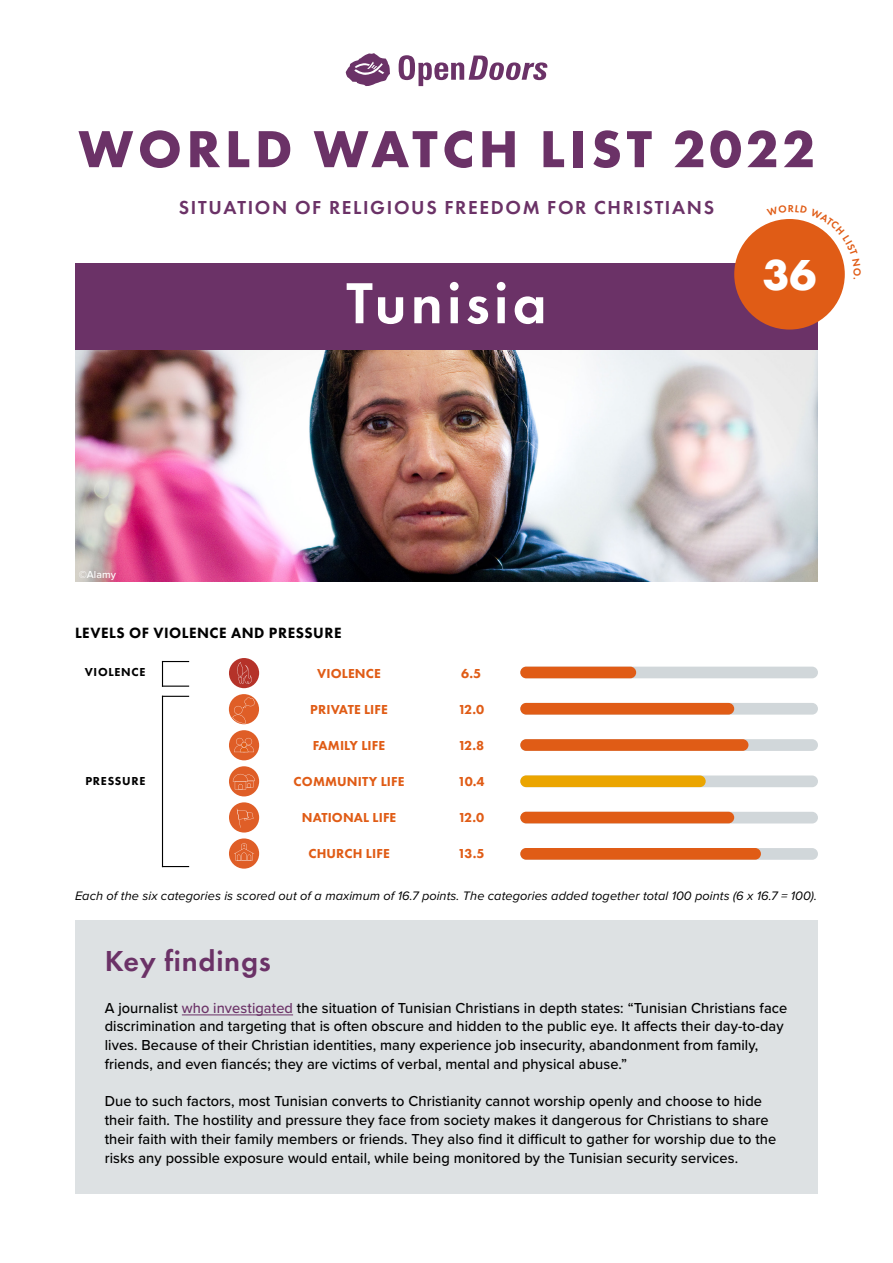
<style>
.page{position:relative;width:893px;height:1263px;background:#fff}
.page>*{position:absolute;margin:0;border:0;box-sizing:border-box;transform-origin:0 0}
.t1{font:600 60px "Futura PT";letter-spacing:.07em;color:#fff}
.t2{font:700 54px "Futura PT";letter-spacing:.085em;color:#6b3267}
.t3{font:700 45px "Futura PT";color:#fff}
.t4{font:600 30px "Futura PT";letter-spacing:.025em;color:#6b3267}
.t5{font:600 19.5px "Futura PT";letter-spacing:.085em;color:#6b3267}
.t6{font:800 15.45px "Futura PT";letter-spacing:.035em;color:#000}
.t7{font:500 15px/18.8px "Proxima Nova";letter-spacing:.005em;color:#000}
.t8{font:800 13.5px "Futura PT";letter-spacing:.01em;color:#e05c16}
.t9{font:italic 12.75px "Proxima Nova";letter-spacing:.005em;color:#000}
.t10{font:800 12px "Futura PT";letter-spacing:.06em;color:#000}
.t11{font:500 10.5px "Proxima Nova";letter-spacing:.005em;color:#fff}
.s1{color:#6b3267}
</style>
<div class="page">
<div style="left:229px;top:658px;width:30px;height:30px;background:#b53229;border-radius:50%"></div>
<svg style="left:237px;top:662px;width:15px;height:22px"></svg>
<div style="left:229px;top:694px;width:30px;height:30px;background:#df5e27;border-radius:50%"></div>
<svg style="left:232px;top:697px;width:23px;height:26px"></svg>
<div style="left:229px;top:730px;width:30px;height:30px;background:#df5e27;border-radius:50%"></div>
<svg style="left:234px;top:738px;width:20px;height:14px"></svg>
<div style="left:229px;top:766px;width:30px;height:30px;background:#df5e27;border-radius:50%"></div>
<svg style="left:233px;top:774px;width:22px;height:15px"></svg>
<div style="left:229px;top:802px;width:30px;height:30px;background:#df5e27;border-radius:50%"></div>
<svg style="left:237px;top:809px;width:16px;height:19px"></svg>
<div style="left:229px;top:838px;width:30px;height:31px;background:#df5e27;border-radius:50%"></div>
<svg style="left:234px;top:843px;width:20px;height:18px"></svg>
<div style="left:520px;top:703px;width:298px;height:12px;background:#d1d7da;border-radius:6px"></div>
<div style="left:520px;top:667px;width:298px;height:11px;background:#d1d7da;border-radius:6px"></div>
<div style="left:520px;top:739px;width:298px;height:12px;background:#d1d7da;border-radius:6px"></div>
<div style="left:520px;top:812px;width:298px;height:11px;background:#d1d7da;border-radius:6px"></div>
<div style="left:520px;top:775px;width:298px;height:12px;background:#d1d7da;border-radius:6px"></div>
<div style="left:520px;top:848px;width:298px;height:12px;background:#d1d7da;border-radius:6px"></div>
<div style="left:520px;top:848px;width:241px;height:12px;background:#e05c16;border-radius:6px"></div>
<div style="left:520px;top:812px;width:214px;height:11px;background:#e05c16;border-radius:6px"></div>
<div style="left:520px;top:775px;width:186px;height:12px;background:#eba500;border-radius:6px"></div>
<div style="left:520px;top:739px;width:228px;height:12px;background:#e05c16;border-radius:6px"></div>
<div style="left:520px;top:703px;width:214px;height:11px;background:#e05c16;border-radius:6px"></div>
<div style="left:520px;top:667px;width:116px;height:11px;background:#e05c16;border-radius:6px"></div>
<img style="left:75px;top:349px;width:743px;height:232px">
<div style="left:75px;top:920px;width:743px;height:274px;background:#dde1e3"></div>
<hr style="left:182px;top:1015px;width:111px;height:1px;background:#6b3267">
<svg style="left:345px;top:53px;width:45px;height:33px"></svg>
<svg style="left:399px;top:55px;width:148px;height:31px"></svg>
<div style="left:75px;top:263px;width:743px;height:86px;background:#6b3267"></div>
<div style="left:734px;top:219px;width:111px;height:111px;background:#e05c16;border-radius:50%"></div>
<svg style="left:163px;top:696px;width:26px;height:1px"></svg>
<svg style="left:163px;top:866px;width:26px;height:1px"></svg>
<hr style="left:162px;top:696px;width:1px;height:171px;background:#000">
<svg style="left:162px;top:661px;width:27px;height:26px"></svg>
<svg style="left:766px;top:219px;width:79px;height:60px"></svg>
<h2 class="t2" style="left:78px;top:114px;width:738px">WORLD WATCH LIST 2022</h2>
<h3 class="t5" style="left:179px;top:195px;width:537px">SITUATION OF RELIGIOUS FREEDOM FOR CHRISTIANS</h3>
<p class="t11" style="left:79px;top:566px;width:39px">©Alamy</p>
<h1 class="t1" style="left:346px;top:266px;width:202px">Tunisia</h1>
<p class="t6" style="left:75px;top:623px;width:268px">LEVELS OF VIOLENCE AND PRESSURE</p>
<p class="t10" style="left:85px;top:664px;width:62px">VIOLENCE</p>
<p class="t10" style="left:85px;top:773px;width:62px">PRESSURE</p>
<p class="t8" style="left:317px;top:665px;width:65px">VIOLENCE</p>
<p class="t8" style="left:310px;top:701px;width:79px">PRIVATE LIFE</p>
<p class="t8" style="left:313px;top:737px;width:74px">FAMILY LIFE</p>
<p class="t8" style="left:294px;top:773px;width:112px">COMMUNITY LIFE</p>
<p class="t8" style="left:302px;top:809px;width:96px">NATIONAL LIFE</p>
<p class="t8" style="left:308px;top:845px;width:83px">CHURCH LIFE</p>
<p class="t8" style="left:461px;top:665px;width:21px">6.5</p>
<p class="t8" style="left:458px;top:701px;width:28px">12.0</p>
<p class="t8" style="left:458px;top:737px;width:28px">12.8</p>
<p class="t8" style="left:458px;top:773px;width:29px">10.4</p>
<p class="t8" style="left:458px;top:809px;width:28px">12.0</p>
<p class="t8" style="left:458px;top:845px;width:28px">13.5</p>
<h3 class="t3" style="left:762px;top:246px;width:55px">36</h3>
<p class="t9" style="left:75px;top:886px;width:743px">Each of the six categories is scored out of a maximum of 16.7 points. The categories added together total 100 points (6 x 16.7 = 100).</p>
<h3 class="t4" style="left:105px;top:942px;width:168px">Key findings</h3>
<p class="t7" style="left:105px;top:998px;width:684px">A journalist <span class="s1">who investigated</span> the situation of Tunisian Christians in depth states: “Tunisian Christians face discrimination and targeting that is often obscure and hidden to the public eye. It affects their day-to-day lives. Because of their Christian identities, many experience job insecurity, abandonment from family, friends, and even fiancés; they are victims of verbal, mental and physical abuse.”</p>
<p class="t7" style="left:105px;top:1091px;width:673px">Due to such factors, most Tunisian converts to Christianity cannot worship openly and choose to hide their faith. The hostility and pressure they face from society makes it dangerous for Christians to share their faith with their family members or friends. They also find it difficult to gather for worship due to the risks any possible exposure would entail, while being monitored by the Tunisian security services.</p>
</div>
